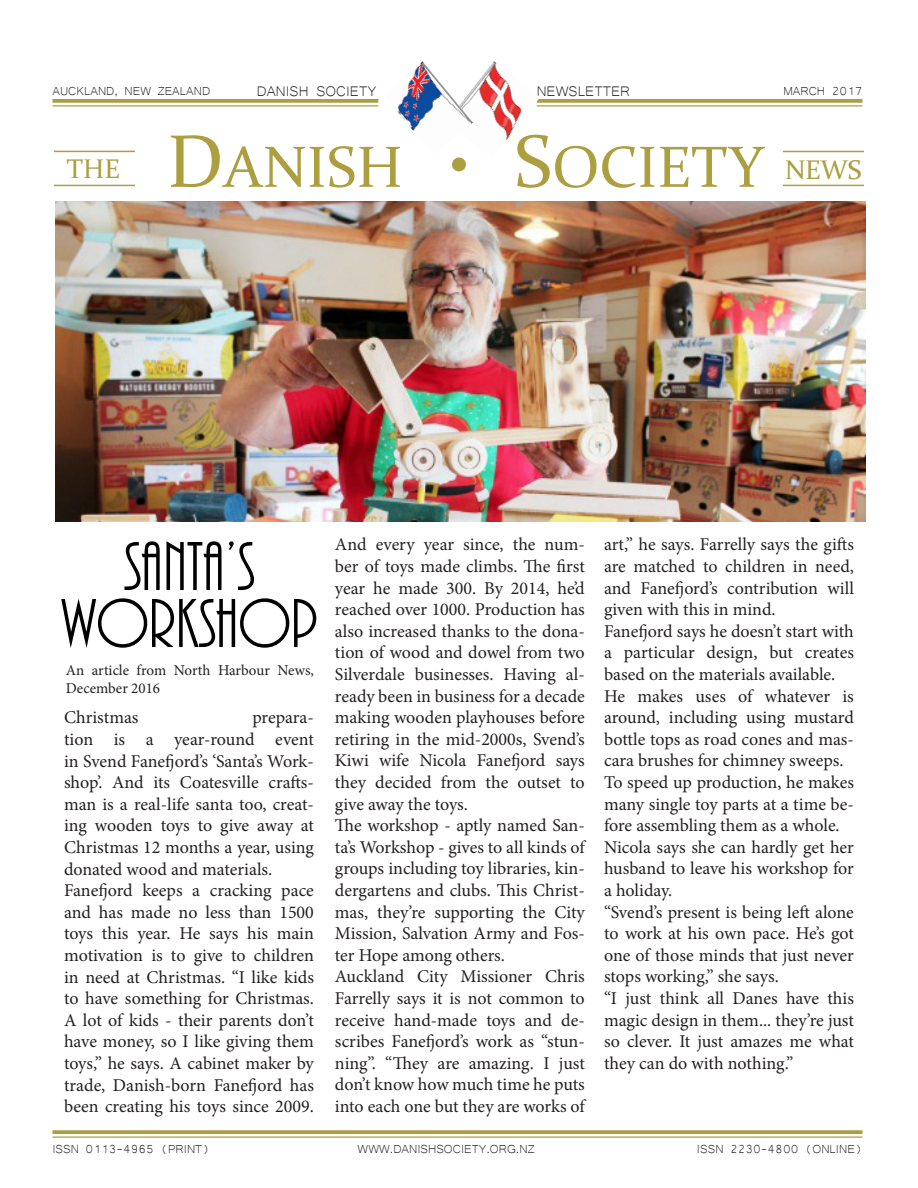
<style>
.page{position:relative;width:918px;height:1188px;background:#fff}
.page>*{position:absolute;margin:0;border:0;box-sizing:border-box;transform-origin:0 0}
.t1{font:72px "ARBONNIE";color:#000}
.t2{font:58.5px "Constantia";color:#ad9e40}
.t3{font:27px "Constantia";color:#ad9e40}
.t4{font:18px/21.6px "Minion Pro";letter-spacing:-.005em;color:#231f20;text-align:justify}
.t5{font:18px "Microsoft Yi Baiti";color:#231f20}
.t6{font:15px "Microsoft Yi Baiti";color:#231f20}
.t7{font:15px/18px "Minion Pro";color:#231f20}
.s1{font-size:75px}
</style>
<div class="page">
<svg style="left:52px;top:99px;width:326px;height:4px"></svg>
<hr style="left:52px;top:105px;width:326px;height:2px;background:#ad9e40">
<svg style="left:540px;top:99px;width:322px;height:4px"></svg>
<hr style="left:537px;top:105px;width:325px;height:2px;background:#ad9e40">
<svg style="left:52px;top:1130px;width:810px;height:4px;background:#b2a34b"></svg>
<hr style="left:52px;top:1136px;width:810px;height:2px;background:#ad9e40">
<img style="left:473px;top:61px;width:67px;height:79px">
<img style="left:473px;top:109px;width:29px;height:31px">
<img style="left:397px;top:61px;width:76px;height:70px">
<div style="left:453px;top:158px;width:12px;height:13px;background:#ad9e40;border-radius:50%"></div>
<div style="left:452px;top:157px;width:14px;height:14px;border:2px solid #ad9e40;border-radius:50%"></div>
<hr style="left:54px;top:185px;width:81px;height:1px;background:#ad9e40">
<hr style="left:54px;top:151px;width:81px;height:1px;background:#ad9e40">
<hr style="left:783px;top:185px;width:81px;height:1px;background:#ad9e40">
<hr style="left:783px;top:151px;width:81px;height:1px;background:#ad9e40">
<img style="left:55px;top:202px;width:811px;height:320px">
<p class="t6" style="left:52px;top:82px;width:159px">AUCKLAND, NEW ZEALAND</p>
<p class="t5" style="left:257px;top:81px;width:121px">DANISH SOCIETY</p>
<p class="t5" style="left:537px;top:81px;width:95px">NEWSLETTER</p>
<p class="t6" style="left:783px;top:82px;width:81px">MARCH 2017</p>
<p class="t3" style="left:67px;top:150px;width:55px">THE</p>
<p class="t2" style="left:167px;top:127px;width:237px"><span class="s1">D</span>ANISH</p>
<p class="t2" style="left:514px;top:127px;width:251px"><span class="s1">S</span>OCIETY</p>
<p class="t3" style="left:785px;top:152px;width:78px">NEWS</p>
<p class="t1" style="left:124px;top:530px;width:132px">SANTA’S</p>
<p class="t1" style="left:61px;top:587px;width:258px">WORKSHOP</p>
<p class="t7" style="left:66px;top:661px;width:250px">An article from North Harbour News,<br>December 2016</p>
<p class="t4" style="left:64px;top:707px;width:76px">Christmas</p>
<p class="t4" style="left:64px;top:707px;width:251px;text-indent:188px">prepara&shy;tion is a year-round event in Svend Fanefjord’s ‘Santa’s Work&shy;shop’. And its Coatesville crafts&shy;man is a real-life santa too, creat&shy;ing wooden toys to give away at Christmas 12 months a year, using donated wood and materials.</p>
<p class="t4" style="left:64px;top:880px;width:251px">Fanefjord keeps a cracking pace and has made no less than 1500 toys this year. He says his main motivation is to give to children in need at Christmas. “I like kids to have something for Christmas.<br>A lot of kids - their parents don’t have money, so I like giving them toys,” he says. A cabinet maker by trade, Danish-born Fanefjord has been creating his toys since 2009.</p>
<p class="t4" style="left:335px;top:534px;width:251px">And every year since, the num&shy;ber of toys made climbs. The first year he made 300. By 2014, he’d reached over 1000. Production has also increased thanks to the dona&shy;tion of wood and dowel from two Silverdale businesses. Having al&shy;ready been in business for a decade making wooden playhouses before retiring in the mid-2000s, Svend’s Kiwi wife Nicola Fanefjord says they decided from the outset to give away the toys.</p>
<p class="t4" style="left:335px;top:815px;width:251px">The workshop - aptly named San&shy;ta’s Workshop - gives to all kinds of groups including toy libraries, kin&shy;dergartens and clubs. This Christ&shy;mas, they’re supporting the City Mission, Salvation Army and Fos&shy;ter Hope among others.</p>
<p class="t4" style="left:335px;top:966px;width:251px">Auckland City Missioner Chris Farrelly says it is not common to receive hand-made toys and de&shy;scribes Fanefjord’s work as “stun&shy;ning”. “They are amazing. I just don’t know how much time he puts into each one but they are works of</p>
<p class="t4" style="left:604px;top:534px;width:251px">art,” he says. Farrelly says the gifts are matched to children in need, and Fanefjord’s contribution will given with this in mind.</p>
<p class="t4" style="left:604px;top:620px;width:251px">Fanefjord says he doesn’t start with a particular design, but creates based on the materials available.</p>
<p class="t4" style="left:604px;top:685px;width:251px">He makes uses of whatever is around, including using mustard bottle tops as road cones and mas&shy;cara brushes for chimney sweeps.</p>
<p class="t4" style="left:604px;top:772px;width:251px">To speed up production, he makes many single toy parts at a time be&shy;fore assembling them as a whole.</p>
<p class="t4" style="left:604px;top:836px;width:251px">Nicola says she can hardly get her husband to leave his workshop for a holiday.</p>
<p class="t4" style="left:604px;top:901px;width:251px">“Svend’s present is being left alone to work at his own pace. He’s got one of those minds that just never stops working,” she says.</p>
<p class="t4" style="left:604px;top:988px;width:251px">“I just think all Danes have this magic design in them... they’re just so clever. It just amazes me what they can do with nothing.”</p>
<p class="t6" style="left:52px;top:1140px;width:159px">ISSN 0113-4965 (PRINT)</p>
<p class="t6" style="left:358px;top:1141px;width:179px">WWW.DANISHSOCIETY.ORG.NZ</p>
<p class="t6" style="left:697px;top:1140px;width:167px">ISSN 2230-4800 (ONLINE)</p>
</div>
